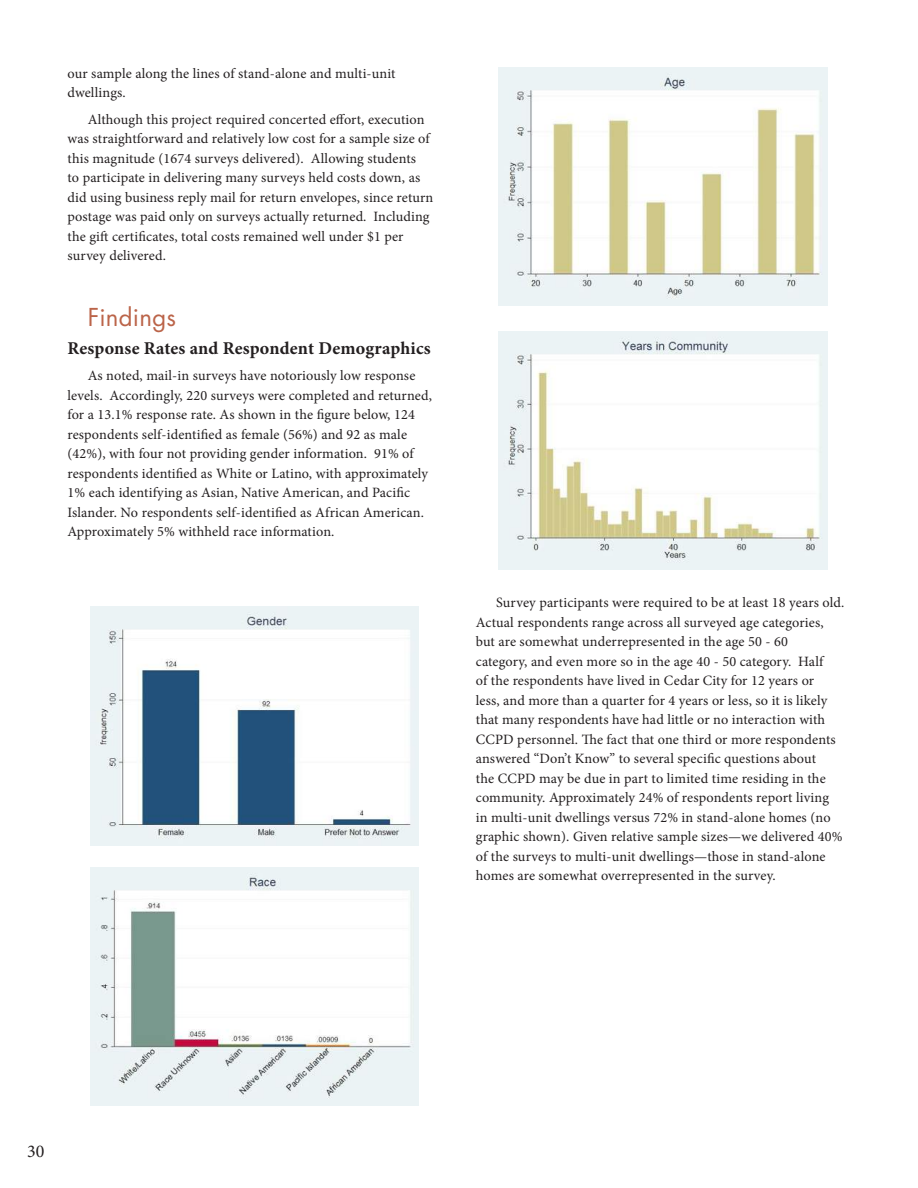
<style>
.page{position:relative;width:918px;height:1188px;background:#fff}
.page>*{position:absolute;margin:0;border:0;box-sizing:border-box;transform-origin:0 0}
.t1{font:24px "Futura LT";letter-spacing:.01em;color:#bb6449}
.t2{font:700 18px "Minion Pro";letter-spacing:.01em;color:#231f20}
.t3{font:18px "Minion Pro";color:#231f20}
.t4{font:14.25px/19.5px "Minion Pro";letter-spacing:.005em;color:#231f20}
</style>
<div class="page">
<img style="left:91px;top:606px;width:328px;height:239px">
<img style="left:91px;top:868px;width:328px;height:238px">
<img style="left:499px;top:68px;width:328px;height:237px">
<img style="left:499px;top:332px;width:328px;height:237px">
<p class="t4" style="left:68px;top:64px;width:330px">our sample along the lines of stand-alone and multi-unit dwellings.</p>
<p class="t4" style="left:68px;top:109px;width:367px;text-indent:20px">Although this project required concerted effort, execution was straightforward and relatively low cost for a sample size of this magnitude (1674 surveys delivered). Allowing students<br>to participate in delivering many surveys held costs down, as did using business reply mail for return envelopes, since return postage was paid only on surveys actually returned. Including the gift certificates, total costs remained well under $1 per survey delivered.</p>
<h1 class="t1" style="left:88px;top:301px;width:90px">Findings</h1>
<p class="t2" style="left:68px;top:335px;width:365px">Response Rates and Respondent Demographics</p>
<p class="t4" style="left:68px;top:366px;width:366px;text-indent:20px">As noted, mail-in surveys have notoriously low response levels. Accordingly, 220 surveys were completed and returned, for a 13.1% response rate. As shown in the figure below, 124 respondents self-identified as female (56%) and 92 as male (42%), with four not providing gender information. 91% of respondents identified as White or Latino, with approximately 1% each identifying as Asian, Native American, and Pacific Islander. No respondents self-identified as African American.<br>Approximately 5% withheld race information.</p>
<p class="t4" style="left:476px;top:593px;width:370px;text-indent:20px">Survey participants were required to be at least 18 years old.<br>Actual respondents range across all surveyed age categories, but are somewhat underrepresented in the age 50 - 60<br>category, and even more so in the age 40 - 50 category. Half<br>of the respondents have lived in Cedar City for 12 years or<br>less, and more than a quarter for 4 years or less, so it is likely that many respondents have had little or no interaction with CCPD personnel. The fact that one third or more respondents answered “Don’t Know” to several specific questions about<br>the CCPD may be due in part to limited time residing in the community. Approximately 24% of respondents report living in multi-unit dwellings versus 72% in stand-alone homes (no graphic shown). Given relative sample sizes—we delivered 40% of the surveys to multi-unit dwellings—those in stand-alone homes are somewhat overrepresented in the survey.</p>
<p class="t3" style="left:27px;top:1139px;width:19px">30</p>
</div>
